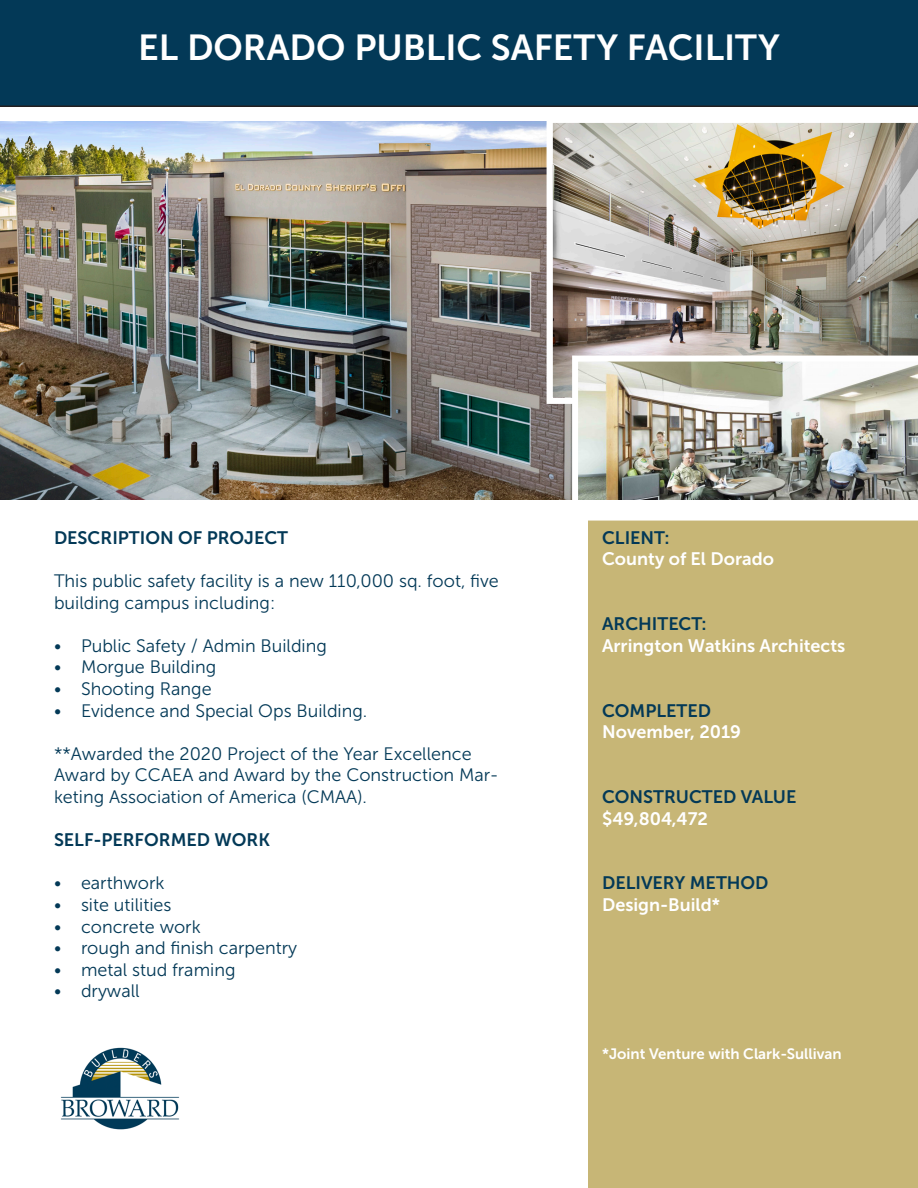
<style>
.page{position:relative;width:918px;height:1188px;background:#fff}
.page>*{position:absolute;margin:0;border:0;box-sizing:border-box;transform-origin:0 0}
.t1{font:36px "Museo Sans 700";color:#fff}
.t2{font:18px/21.6px "Museo Sans 300";color:#033957}
.t3{font:18px "Museo Sans 700";color:#033957}
.t4{font:18px "Museo Sans 700";color:#fff}
.t5{font:15px "Museo Sans 700";color:#fff}
</style>
<div class="page">
<div style="left:0;top:0;width:918px;height:107px;background:#033957"></div>
<img style="left:0;top:122px;width:572px;height:378px">
<div style="left:589px;top:516px;width:329px;height:672px;background:#c7b676"></div>
<img style="left:60px;top:1047px;width:120px;height:83px">
<img style="left:547px;top:122px;width:371px;height:282px">
<img style="left:572px;top:356px;width:346px;height:165px">
<p class="t1" style="left:138px;top:28px;width:643px">EL DORADO PUBLIC SAFETY FACILITY</p>
<p class="t3" style="left:54px;top:528px;width:236px">DESCRIPTION OF PROJECT</p>
<p class="t2" style="left:54px;top:570px;width:446px">This public safety facility is a new 110,000 sq. foot, five building campus including:</p>
<p class="t2" style="left:54px;top:635px;width:274px">• Public Safety / Admin Building</p>
<p class="t2" style="left:54px;top:657px;width:164px">• Morgue Building</p>
<p class="t2" style="left:54px;top:678px;width:159px">• Shooting Range</p>
<p class="t2" style="left:54px;top:700px;width:315px">• Evidence and Special Ops Building.</p>
<p class="t2" style="left:54px;top:743px;width:446px">**Awarded the 2020 Project of the Year Excellence<br>Award by CCAEA and Award by the Construction Mar&shy;keting Association of America (CMAA).</p>
<p class="t3" style="left:54px;top:830px;width:218px">SELF-PERFORMED WORK</p>
<p class="t2" style="left:54px;top:873px;width:112px">• earthwork</p>
<p class="t2" style="left:54px;top:894px;width:119px">• site utilities</p>
<p class="t2" style="left:54px;top:916px;width:148px">• concrete work</p>
<p class="t2" style="left:54px;top:937px;width:245px">• rough and finish carpentry</p>
<p class="t2" style="left:54px;top:959px;width:183px">• metal stud framing</p>
<p class="t2" style="left:54px;top:981px;width:87px">• drywall</p>
<p class="t3" style="left:602px;top:528px;width:69px">CLIENT:</p>
<p class="t4" style="left:602px;top:549px;width:173px">County of El Dorado</p>
<p class="t3" style="left:602px;top:614px;width:106px">ARCHITECT:</p>
<p class="t4" style="left:602px;top:636px;width:245px">Arrington Watkins Architects</p>
<p class="t3" style="left:602px;top:700px;width:110px">COMPLETED</p>
<p class="t4" style="left:602px;top:722px;width:141px">November, 2019</p>
<p class="t3" style="left:602px;top:787px;width:196px">CONSTRUCTED VALUE</p>
<p class="t4" style="left:602px;top:808px;width:107px">$49,804,472</p>
<p class="t3" style="left:602px;top:873px;width:168px">DELIVERY METHOD</p>
<p class="t4" style="left:602px;top:895px;width:119px">Design-Build*</p>
<p class="t5" style="left:602px;top:1045px;width:241px">*Joint Venture with Clark-Sullivan</p>
</div>
